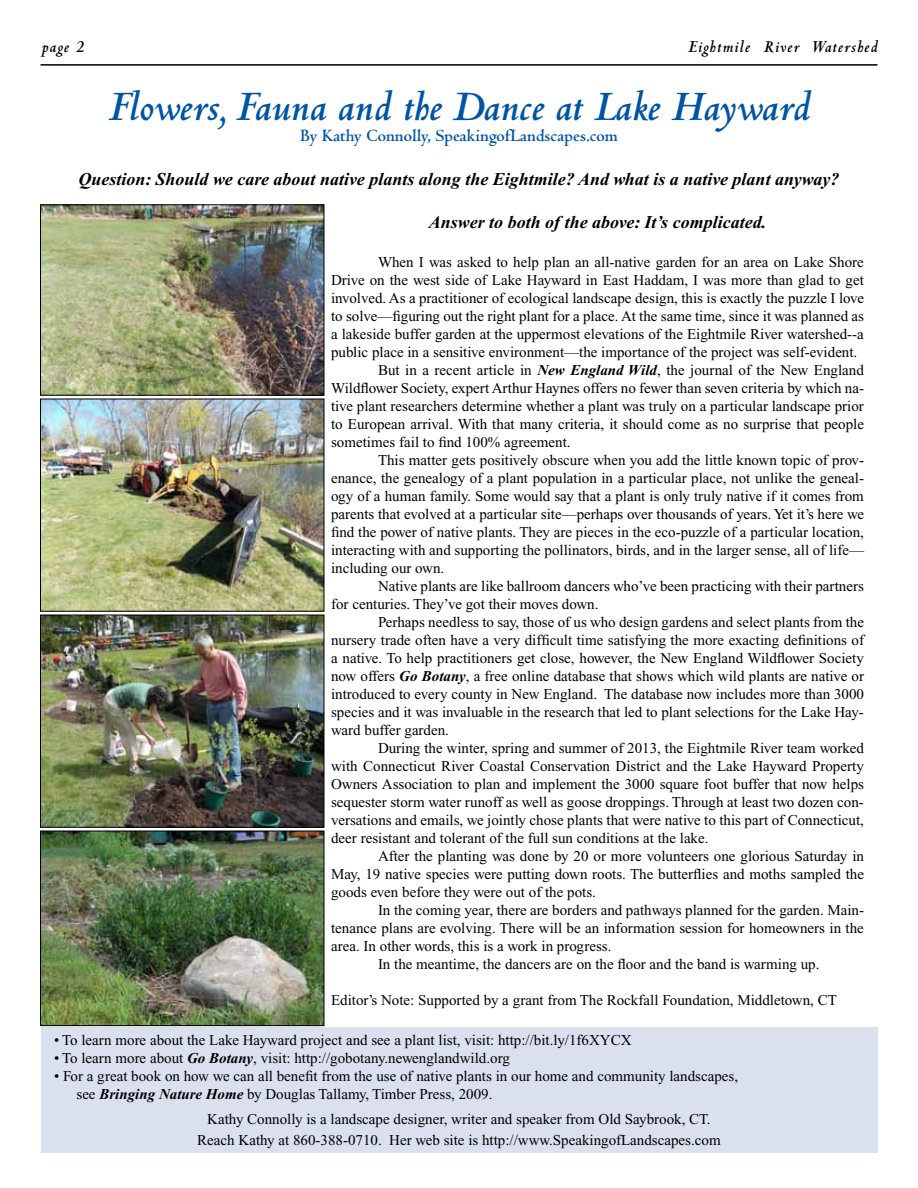
<style>
.page{position:relative;width:918px;height:1188px;background:#fff}
.page>*{position:absolute;margin:0;border:0;box-sizing:border-box;transform-origin:0 0}
.t1{font:italic 700 45px "Centaur";color:#0054a4}
.t2{font:italic 700 18px "Times New Roman";color:#000}
.t3{font:700 18px "Centaur";color:#0054a4}
.t4{font:italic 700 18px "Centaur";letter-spacing:.06em;color:#000}
.t5{font:15px/18px "Times New Roman";color:#000}
.s1{font-weight:700;font-style:italic}
</style>
<div class="page">
<div style="left:41px;top:1027px;width:837px;height:126px;background:#dbe0ef"></div>
<hr style="left:40px;top:64px;width:838px;height:2px;background:#000">
<img style="left:42px;top:206px;width:280px;height:188px">
<div style="left:40px;top:204px;width:284px;height:192px;border:1px solid #000"></div>
<img style="left:42px;top:401px;width:280px;height:209px">
<div style="left:40px;top:399px;width:284px;height:213px;border:1px solid #000"></div>
<img style="left:42px;top:617px;width:280px;height:209px">
<div style="left:40px;top:615px;width:284px;height:213px;border:1px solid #000"></div>
<img style="left:42px;top:833px;width:280px;height:191px">
<div style="left:40px;top:831px;width:284px;height:195px;border:1px solid #000"></div>
<p class="t4" style="left:42px;top:37px;width:44px">page 2</p>
<p class="t4" style="left:688px;top:37px;width:191px">Eightmile River Watershed</p>
<h1 class="t1" style="left:108px;top:83px;width:703px">Flowers, Fauna and the Dance at Lake Hayward</h1>
<p class="t3" style="left:300px;top:126px;width:319px">By Kathy Connolly, SpeakingofLandscapes.com</p>
<p class="t2" style="left:79px;top:169px;width:762px">Question: Should we care about native plants along the Eightmile? And what is a native plant anyway?</p>
<p class="t2" style="left:429px;top:212px;width:339px">Answer to both of the above: It’s complicated.</p>
<p class="t5" style="left:378px;top:253px;width:487px">When I was asked to help plan an all-native garden for an area on Lake Shore</p>
<p class="t5" style="left:331px;top:271px;width:534px">Drive on the west side of Lake Hayward in East Haddam, I was more than glad to get</p>
<p class="t5" style="left:331px;top:289px;width:534px">involved. As a practitioner of ecological landscape design, this is exactly the puzzle I love</p>
<p class="t5" style="left:331px;top:307px;width:534px">to solve—figuring out the right plant for a place. At the same time, since it was planned as</p>
<p class="t5" style="left:331px;top:325px;width:534px">a lakeside buffer garden at the uppermost elevations of the Eightmile River watershed--a</p>
<p class="t5" style="left:331px;top:343px;width:528px">public place in a sensitive environment—the importance of the project was self-evident.</p>
<p class="t5" style="left:378px;top:361px;width:487px">But in a recent article in <span class="s1">New England Wild</span>, the journal of the New England</p>
<p class="t5" style="left:331px;top:379px;width:534px">Wildflower Society, expert Arthur Haynes offers no fewer than seven criteria by which na-</p>
<p class="t5" style="left:331px;top:397px;width:534px">tive plant researchers determine whether a plant was truly on a particular landscape prior</p>
<p class="t5" style="left:331px;top:415px;width:534px">to European arrival. With that many criteria, it should come as no surprise that people</p>
<p class="t5" style="left:331px;top:433px;width:241px">sometimes fail to find 100% agreement.</p>
<p class="t5" style="left:378px;top:451px;width:488px">This matter gets positively obscure when you add the little known topic of prov-</p>
<p class="t5" style="left:331px;top:469px;width:534px">enance, the genealogy of a plant population in a particular place, not unlike the geneal-</p>
<p class="t5" style="left:331px;top:487px;width:534px">ogy of a human family. Some would say that a plant is only truly native if it comes from</p>
<p class="t5" style="left:331px;top:505px;width:534px">parents that evolved at a particular site—perhaps over thousands of years. Yet it’s here we</p>
<p class="t5" style="left:331px;top:523px;width:534px">find the power of native plants. They are pieces in the eco-puzzle of a particular location,</p>
<p class="t5" style="left:331px;top:541px;width:534px">interacting with and supporting the pollinators, birds, and in the larger sense, all of life—</p>
<p class="t5" style="left:331px;top:559px;width:115px">including our own.</p>
<p class="t5" style="left:378px;top:577px;width:487px">Native plants are like ballroom dancers who’ve been practicing with their partners</p>
<p class="t5" style="left:331px;top:595px;width:269px">for centuries. They’ve got their moves down.</p>
<p class="t5" style="left:378px;top:613px;width:488px">Perhaps needless to say, those of us who design gardens and select plants from the</p>
<p class="t5" style="left:331px;top:631px;width:534px">nursery trade often have a very difficult time satisfying the more exacting definitions of</p>
<p class="t5" style="left:331px;top:649px;width:534px">a native. To help practitioners get close, however, the New England Wildflower Society</p>
<p class="t5" style="left:331px;top:667px;width:534px">now offers <span class="s1">Go Botany</span>, a free online database that shows which wild plants are native or</p>
<p class="t5" style="left:331px;top:685px;width:534px">introduced to every county in New England. The database now includes more than 3000</p>
<p class="t5" style="left:331px;top:703px;width:534px">species and it was invaluable in the research that led to plant selections for the Lake Hay-</p>
<p class="t5" style="left:331px;top:721px;width:119px">ward buffer garden.</p>
<p class="t5" style="left:378px;top:739px;width:487px">During the winter, spring and summer of 2013, the Eightmile River team worked</p>
<p class="t5" style="left:331px;top:757px;width:534px">with Connecticut River Coastal Conservation District and the Lake Hayward Property</p>
<p class="t5" style="left:331px;top:775px;width:534px">Owners Association to plan and implement the 3000 square foot buffer that now helps</p>
<p class="t5" style="left:331px;top:793px;width:534px">sequester storm water runoff as well as goose droppings. Through at least two dozen con-</p>
<p class="t5" style="left:331px;top:811px;width:534px">versations and emails, we jointly chose plants that were native to this part of Connecticut,</p>
<p class="t5" style="left:331px;top:829px;width:379px">deer resistant and tolerant of the full sun conditions at the lake.</p>
<p class="t5" style="left:378px;top:847px;width:488px">After the planting was done by 20 or more volunteers one glorious Saturday in</p>
<p class="t5" style="left:331px;top:865px;width:534px">May, 19 native species were putting down roots. The butterflies and moths sampled the</p>
<p class="t5" style="left:331px;top:883px;width:266px">goods even before they were out of the pots.</p>
<p class="t5" style="left:378px;top:901px;width:488px">In the coming year, there are borders and pathways planned for the garden. Main-</p>
<p class="t5" style="left:331px;top:919px;width:534px">tenance plans are evolving. There will be an information session for homeowners in the</p>
<p class="t5" style="left:331px;top:937px;width:282px">area. In other words, this is a work in progress.</p>
<p class="t5" style="left:378px;top:955px;width:443px">In the meantime, the dancers are on the floor and the band is warming up.</p>
<p class="t5" style="left:331px;top:991px;width:507px">Editor’s Note: Supported by a grant from The Rockfall Foundation, Middletown, CT</p>
<p class="t5" style="left:54px;top:1031px;width:579px">• To learn more about the Lake Hayward project and see a plant list, visit: http://bit.ly/1f6XYCX</p>
<p class="t5" style="left:54px;top:1049px;width:457px">• To learn more about <span class="s1">Go Botany</span>, visit: http://gobotany.newenglandwild.org</p>
<p class="t5" style="left:76px;top:1067px;width:663px;text-indent:-22px">• For a great book on how we can all benefit from the use of native plants in our home and community landscapes, see <span class="s1">Bringing Nature Home</span> by Douglas Tallamy, Timber Press, 2009.</p>
<p class="t5" style="left:197px;top:1108px;width:525px;line-height:21.6px;text-align:center">Kathy Connolly is a landscape designer, writer and speaker from Old Saybrook, CT.<br>Reach Kathy at 860-388-0710. Her web site is http://www.SpeakingofLandscapes.com</p>
</div>
